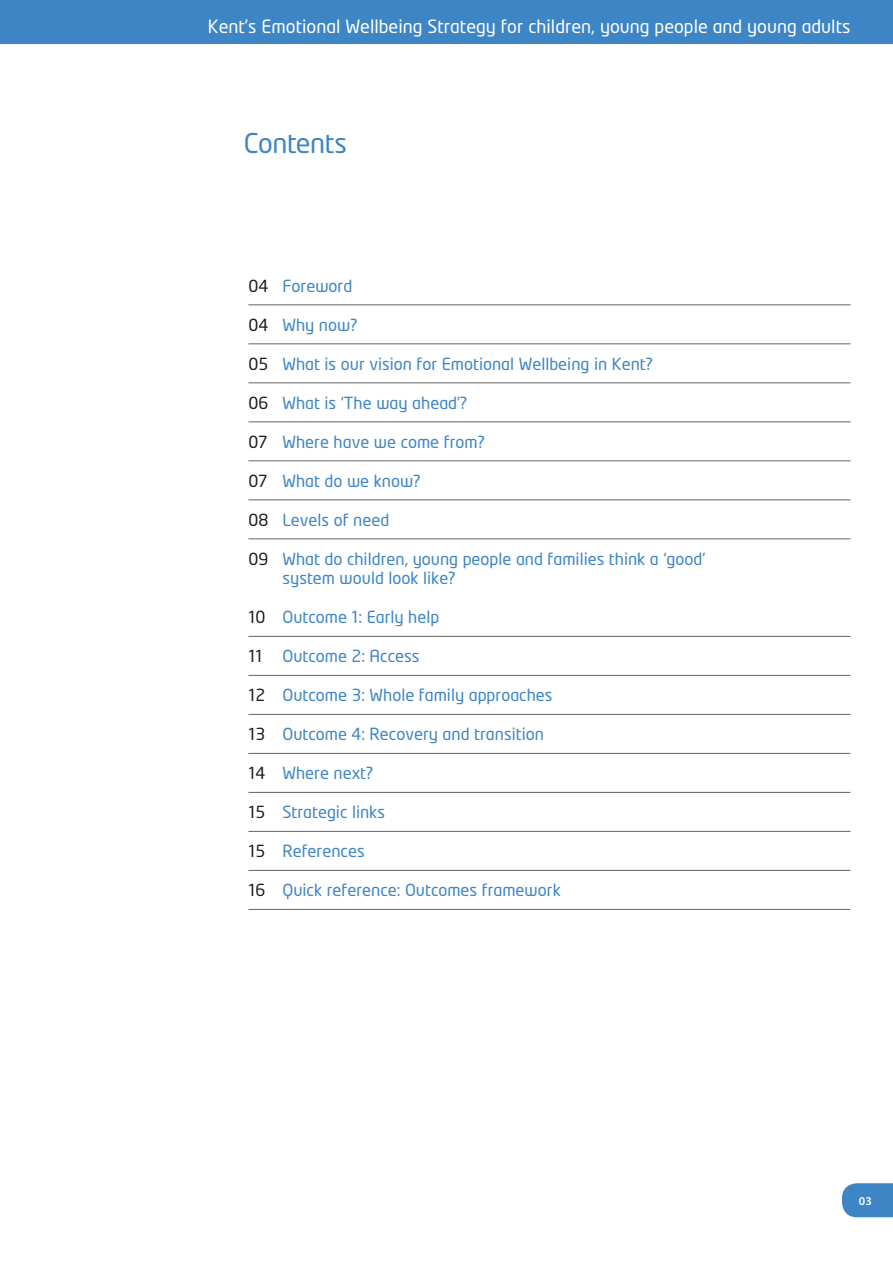
<style>
.page{position:relative;width:893px;height:1263px;background:#fff}
.page>*{position:absolute;margin:0;border:0;box-sizing:border-box;transform-origin:0 0}
.t1{font:27px "Neo Tech";letter-spacing:-.015em;color:#3d85c5}
.t2{font:18px "Neo Tech";color:#fff}
.t3{font:16.5px/19.5px "Neo Tech";color:#3d85c5}
.t4{font:600 12px "Myriad Pro";color:#fff}
.s1{color:#1d1d1b}
</style>
<div class="page">
<hr style="left:248px;top:304px;width:602px;height:1px;background:#646463">
<hr style="left:248px;top:343px;width:602px;height:1px;background:#646463">
<hr style="left:248px;top:382px;width:602px;height:1px;background:#646463">
<hr style="left:248px;top:421px;width:602px;height:1px;background:#646463">
<hr style="left:248px;top:460px;width:602px;height:1px;background:#646463">
<hr style="left:248px;top:499px;width:602px;height:1px;background:#646463">
<hr style="left:248px;top:538px;width:602px;height:1px;background:#646463">
<hr style="left:248px;top:636px;width:602px;height:1px;background:#646463">
<hr style="left:248px;top:675px;width:602px;height:1px;background:#646463">
<hr style="left:248px;top:714px;width:602px;height:1px;background:#646463">
<hr style="left:248px;top:753px;width:602px;height:1px;background:#646463">
<hr style="left:248px;top:792px;width:602px;height:1px;background:#646463">
<hr style="left:248px;top:831px;width:602px;height:1px;background:#646463">
<hr style="left:248px;top:870px;width:602px;height:1px;background:#646463">
<hr style="left:248px;top:909px;width:602px;height:1px;background:#646463">
<div style="left:0;top:0;width:893px;height:44px;background:#3d85c5"></div>
<svg style="left:842px;top:1183px;width:51px;height:34px;background:#488bc8"></svg>
<p class="t2" style="left:208px;top:18px;width:644px">Kent’s Emotional Wellbeing Strategy for children, young people and young adults</p>
<p class="t1" style="left:244px;top:130px;width:105px">Contents</p>
<p class="t3" style="left:248px;top:277px;width:105px"><span class="s1">04</span> Foreword</p>
<p class="t3" style="left:248px;top:316px;width:111px"><span class="s1">04</span> Why now?</p>
<p class="t3" style="left:248px;top:355px;width:406px"><span class="s1">05</span> What is our vision for Emotional Wellbeing in Kent?</p>
<p class="t3" style="left:248px;top:394px;width:221px"><span class="s1">06</span> What is ‘The way ahead’?</p>
<p class="t3" style="left:248px;top:433px;width:238px"><span class="s1">07</span> Where have we come from?</p>
<p class="t3" style="left:248px;top:472px;width:174px"><span class="s1">07</span> What do we know?</p>
<p class="t3" style="left:248px;top:511px;width:142px"><span class="s1">08</span> Levels of need</p>
<p class="t3" style="left:282px;top:550px;width:424px;text-indent:-34px"><span class="s1">09</span> What do children, young people and families think a ‘good’ system would look like?</p>
<p class="t3" style="left:248px;top:608px;width:193px"><span class="s1">10</span> Outcome 1: Early help</p>
<p class="t3" style="left:248px;top:647px;width:173px"><span class="s1">11</span> Outcome 2: Access</p>
<p class="t3" style="left:248px;top:686px;width:306px"><span class="s1">12</span> Outcome 3: Whole family approaches</p>
<p class="t3" style="left:248px;top:725px;width:297px"><span class="s1">13</span> Outcome 4: Recovery and transition</p>
<p class="t3" style="left:248px;top:764px;width:127px"><span class="s1">14</span> Where next?</p>
<p class="t3" style="left:248px;top:803px;width:138px"><span class="s1">15</span> Strategic links</p>
<p class="t3" style="left:248px;top:842px;width:118px"><span class="s1">15</span> References</p>
<p class="t3" style="left:248px;top:881px;width:314px"><span class="s1">16</span> Quick reference: Outcomes framework</p>
<p class="t4" style="left:859px;top:1193px;width:14px">03</p>
</div>
